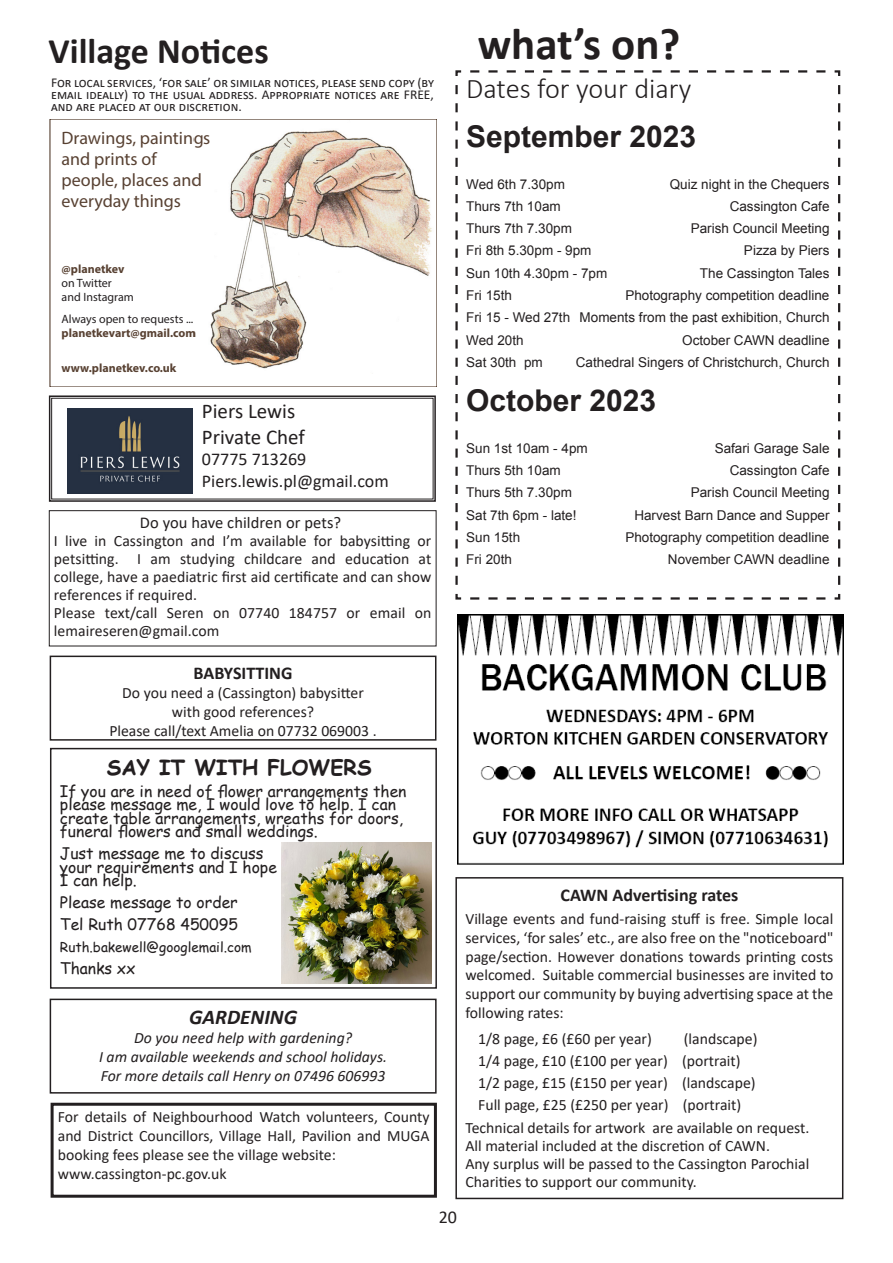
<style>
.page{position:relative;width:893px;height:1263px;background:#fff}
.page>*{position:absolute;margin:0;border:0;box-sizing:border-box;transform-origin:0 0}
.t1{font:700 45px "Calibri";color:#231f20}
.t2{font:700 36px "Calibri";color:#231f20}
.t3{font:700 30px "Arial";color:#231f20}
.Main_heading{font:300 28.5px "Calibri";color:#231f20}
.t4{font:21px "Calibri";color:#231f20}
.t5{font:700 21px "Comic Sans MS";color:#231f20}
.t6{font:italic 700 21px "Calibri";color:#231f20}
.t7{font:18px/21px "Myriad Pro";color:#584132}
.t8{font:18px "Calibri";color:#231f20}
.t9{font:700 18px "Calibri";color:#231f20}
.Main_text{font:16.5px "Calibri";color:#231f20}
.Main_text-2{font:15.75px/18px "Calibri";color:#231f20;text-align:justify}
.t10{font:15.75px/13.5px "Comic Sans MS";color:#231f20}
.t11{font:italic 15.75px "Calibri";color:#231f20}
.t12{font:13.5px "Arial";color:#231f20}
.Main_text-3{font:13.5px/12px "Calibri";color:#231f20;text-align:justify}
.t13{font:13.5px "Comic Sans MS";color:#231f20}
.t14{font:12px/14.2px "Myriad Pro";color:#231f20}
.t15{font:700 12px "Myriad Pro";color:#584132}
.s1{font-weight:700;color:#584132}
</style>
<div class="page">
<svg style="left:48px;top:395px;width:388px;height:107px"></svg>
<div style="left:51px;top:398px;width:382px;height:101px;border:1px solid #231f20"></div>
<svg style="left:455px;top:70px;width:386px;height:530px"></svg>
<div style="left:50px;top:656px;width:386px;height:85px;border:2px solid #231f20"></div>
<div style="left:49px;top:510px;width:387px;height:136px;border:1px solid #231f20"></div>
<div style="left:455px;top:877px;width:388px;height:322px;border:2px solid #231f20"></div>
<div style="left:50px;top:999px;width:387px;height:94px;border:2px solid #231f20"></div>
<div style="left:50px;top:748px;width:387px;height:241px;border:2px solid #231f20"></div>
<img style="left:282px;top:843px;width:150px;height:140px">
<div style="left:51px;top:1103px;width:386px;height:95px;border:3px solid #231f20"></div>
<img style="left:67px;top:408px;width:125px;height:85px">
<img style="left:195px;top:119px;width:242px;height:268px">
<img style="left:457px;top:614px;width:386px;height:250px">
<p class="t2" style="left:49px;top:26px;width:222px">Village Notices</p>
<p class="Main_text-3" style="left:51px;top:76px;width:384px">For local services, ‘for sale’ or similar notices, please send copy (by email ideally) to the usual address. Appropriate notices are FREE, and are placed at our discretion.</p>
<p class="t7" style="left:62px;top:128px;width:150px">Drawings, paintings and prints of people, places and everyday things</p>
<p class="t14" style="left:62px;top:261px;width:74px"><span class="s1">@planetkev </span>on Twitter and Instagram</p>
<p class="t14" style="left:62px;top:311px;width:136px">Always open to requests ... <span class="s1">planetkevart@gmail.com</span></p>
<p class="t15" style="left:62px;top:360px;width:116px">www.planetkev.co.uk</p>
<p class="t4" style="left:202px;top:397px;width:95px">Piers Lewis</p>
<p class="t4" style="left:202px;top:422px;width:105px">Private Chef</p>
<p class="t8" style="left:202px;top:447px;width:106px">07775 713269</p>
<p class="t8" style="left:202px;top:468px;width:188px">Piers.lewis.pl@gmail.com</p>
<p class="Main_text" style="left:140px;top:511px;width:203px">Do you have children or pets?</p>
<p class="Main_text-2" style="left:54px;top:531px;width:379px">I live in Cassington and I’m available for babysitting or petsitting. I am studying childcare and education at college, have a paediatric first aid certificate and can show references if required.</p>
<p class="Main_text-2" style="left:54px;top:603px;width:379px">Please text/call Seren on 07740 184757 or email on lemaireseren@gmail.com</p>
<p class="t1" style="left:478px;top:13px;width:204px">what’s on?</p>
<p class="Main_heading" style="left:466px;top:71px;width:227px">Dates for your diary</p>
<p class="t3" style="left:466px;top:117px;width:232px">September 2023</p>
<p class="t12" style="left:466px;top:175px;width:100px">Wed 6th 7.30pm</p>
<p class="t12" style="left:670px;top:175px;width:161px">Quiz night in the Chequers</p>
<p class="t12" style="left:466px;top:197px;width:96px">Thurs 7th 10am</p>
<p class="t12" style="left:730px;top:197px;width:101px">Cassington Cafe</p>
<p class="t12" style="left:466px;top:220px;width:107px">Thurs 7th 7.30pm</p>
<p class="t12" style="left:691px;top:220px;width:140px">Parish Council Meeting</p>
<p class="t12" style="left:466px;top:242px;width:127px">Fri 8th 5.30pm - 9pm</p>
<p class="t12" style="left:744px;top:242px;width:87px">Pizza by Piers</p>
<p class="t12" style="left:466px;top:264px;width:143px">Sun 10th 4.30pm - 7pm</p>
<p class="t12" style="left:700px;top:264px;width:131px">The Cassington Tales</p>
<p class="t12" style="left:466px;top:286px;width:47px">Fri 15th</p>
<p class="t12" style="left:625px;top:286px;width:206px">Photography competition deadline</p>
<p class="t12" style="left:466px;top:309px;width:365px">Fri 15 - Wed 27th Moments from the past exhibition, Church</p>
<p class="t12" style="left:466px;top:331px;width:59px">Wed 20th</p>
<p class="t12" style="left:682px;top:331px;width:149px">October CAWN deadline</p>
<p class="t12" style="left:466px;top:353px;width:78px">Sat 30th pm</p>
<p class="t12" style="left:576px;top:353px;width:255px">Cathedral Singers of Christchurch, Church</p>
<p class="t3" style="left:466px;top:381px;width:192px">October 2023</p>
<p class="t12" style="left:466px;top:439px;width:123px">Sun 1st 10am - 4pm</p>
<p class="t12" style="left:715px;top:439px;width:116px">Safari Garage Sale</p>
<p class="t12" style="left:466px;top:461px;width:96px">Thurs 5th 10am</p>
<p class="t12" style="left:730px;top:461px;width:101px">Cassington Cafe</p>
<p class="t12" style="left:466px;top:484px;width:107px">Thurs 5th 7.30pm</p>
<p class="t12" style="left:691px;top:484px;width:140px">Parish Council Meeting</p>
<p class="t12" style="left:466px;top:506px;width:112px">Sat 7th 6pm - late!</p>
<p class="t12" style="left:634px;top:506px;width:197px">Harvest Barn Dance and Supper</p>
<p class="t12" style="left:466px;top:528px;width:56px">Sun 15th</p>
<p class="t12" style="left:625px;top:528px;width:206px">Photography competition deadline</p>
<p class="t12" style="left:466px;top:550px;width:47px">Fri 20th</p>
<p class="t12" style="left:668px;top:550px;width:163px">November CAWN deadline</p>
<p class="t9" style="left:194px;top:660px;width:100px">BABYSITTING</p>
<p class="Main_text-2" style="left:122px;top:683px;width:243px">Do you need a (Cassington) babysitter</p>
<p class="Main_text-2" style="left:172px;top:702px;width:144px">with good references?</p>
<p class="Main_text-2" style="left:109px;top:721px;width:269px">Please call/text Amelia on 07732 069003 .</p>
<p class="t5" style="left:107px;top:751px;width:266px">SAY IT WITH FLOWERS</p>
<p class="t10" style="left:60px;top:784px;width:348px">If you are in need of flower arrangements then please message me, I would love to help. I can create table arrangements, wreaths for doors, funeral flowers and small weddings.</p>
<p class="t10" style="left:60px;top:846px;width:219px">Just message me to discuss your requirements and I hope<br>I can help.</p>
<p class="t10" style="left:60px;top:895px;width:179px">Please message to order</p>
<p class="t10" style="left:60px;top:917px;width:180px">Tel Ruth 07768 450095</p>
<p class="t13" style="left:60px;top:937px;width:193px">Ruth.bakewell@googlemail.com</p>
<p class="t10" style="left:60px;top:961px;width:77px">Thanks xx</p>
<p class="t6" style="left:189px;top:1002px;width:109px">GARDENING</p>
<p class="t11" style="left:134px;top:1027px;width:219px">Do you need help with gardening?</p>
<p class="t11" style="left:99px;top:1046px;width:289px">I am available weekends and school holidays.</p>
<p class="t11" style="left:101px;top:1065px;width:286px">For more details call Henry on 07496 606993</p>
<p class="Main_text-2" style="left:58px;top:1107px;width:373px;line-height:18.9px">For details of Neighbourhood Watch volunteers, County and District Councillors, Village Hall, Pavilion and MUGA booking fees please see the village website:</p>
<p class="Main_text-2" style="left:58px;top:1164px;width:170px">www.cassington-pc.gov.uk</p>
<p class="t8" style="left:439px;top:1205px;width:20px">20</p>
<p class="t9" style="left:561px;top:882px;width:179px">CAWN Advertising rates</p>
<p class="Main_text-2" style="left:465px;top:909px;width:369px;line-height:18.9px">Village events and fund-raising stuff is free. Simple local services, ‘for sales’ etc., are also free on the "noticeboard" page/section. However donations towards printing costs welcomed. Suitable commercial businesses are invited to support our community by buying advertising space at the following rates:</p>
<p class="Main_text-2" style="left:478px;top:1029px;width:175px">1/8 page, £6 (£60 per year)</p>
<p class="Main_text-2" style="left:684px;top:1029px;width:75px">(landscape)</p>
<p class="Main_text-2" style="left:478px;top:1051px;width:264px">1/4 page, £10 (£100 per year) (portrait)</p>
<p class="Main_text-2" style="left:478px;top:1073px;width:279px">1/2 page, £15 (£150 per year) (landscape)</p>
<p class="Main_text-2" style="left:478px;top:1096px;width:264px">Full page, £25 (£250 per year) (portrait)</p>
<p class="Main_text-2" style="left:465px;top:1118px;width:345px;text-align:left">Technical details for artwork are available on request.<br>All material included at the discretion of CAWN.<br>Any surplus will be passed to the Cassington Parochial Charities to support our community.</p>
</div>
